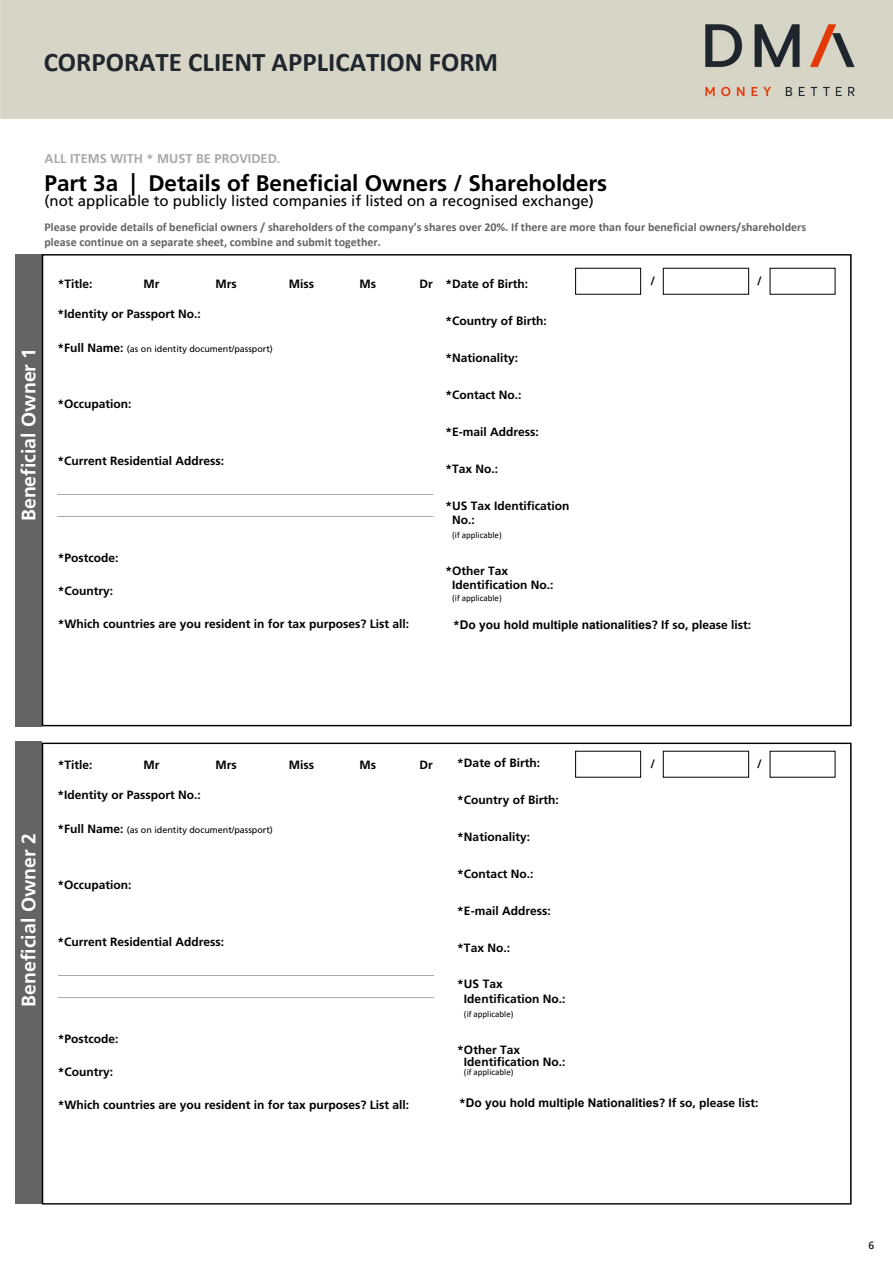
<style>
.page{position:relative;width:893px;height:1263px;background:#fff}
.page>*{position:absolute;margin:0;border:0;box-sizing:border-box;transform-origin:0 0}
.t1{font:700 27px "Calibri";color:#1f262e}
.t2{font:700 22.5px "Frutiger LT";color:#000}
.t3{font:700 19.5px "Frutiger LT";color:#fff}
.t4{font:15px "Frutiger LT";color:#000}
.t5{font:700 12.75px "Frutiger LT";color:#a7a9ac}
.t6{font:700 12px/14.2px "Frutiger LT Std";color:#000}
.t7{font:700 12px "Frutiger LT";color:#000}
.t8{font:700 12px/14.4px "Calibri";color:#636466}
.t9{font:700 12px "Arial";color:#000}
.t10{font:10.5px "Frutiger LT";color:#000}
.t11{font:9px "Frutiger LT";color:#000}
.t12{font:9px "Calibri";color:#000}
.s1{font-family:"Frutiger LT Std"}
.s2{font-weight:700;font-size:12px}
.s3{font-family:"Frutiger LT"}
</style>
<div class="page">
<hr style="left:58px;top:975px;width:376px;height:1px;background:#a7a9ac">
<hr style="left:58px;top:997px;width:376px;height:1px;background:#a7a9ac">
<hr style="left:57px;top:494px;width:376px;height:1px;background:#a7a9ac">
<hr style="left:57px;top:516px;width:376px;height:1px;background:#a7a9ac">
<div style="left:15px;top:254px;width:27px;height:472px;background:#636466"></div>
<div style="left:15px;top:742px;width:27px;height:462px;background:#636466"></div>
<div style="left:575px;top:268px;width:66px;height:27px;border:1px solid #000"></div>
<div style="left:575px;top:751px;width:66px;height:26px;border:1px solid #000"></div>
<div style="left:0;top:0;width:892px;height:119px;background:#d7d5c6"></div>
<h1 class="t1" style="left:44px;top:43px;width:456px">CORPORATE CLIENT APPLICATION FORM</h1>
<h3 class="t3" style="left:17px;top:521px;width:175px;rotate:-90deg">Beneficial Owner 1</h3>
<p class="t5" style="left:45px;top:151px;width:237px">ALL ITEMS WITH * MUST BE PROVIDED.</p>
<h2 class="t2" style="left:45px;top:170px;width:564px">Part 3<span class="s1">a</span> | Details of Beneficial Owners / Shareholders</h2>
<p class="t4" style="left:45px;top:192px;width:551px">(not applicable to publicly listed companies if listed on a recognised exchange)</p>
<p class="t8" style="left:45px;top:220px;width:763px">Please provide details of beneficial owners / shareholders of the company’s shares over 20%. If there are more than four beneficial owners/shareholders please continue on a separate sheet, combine and submit together.</p>
<p class="t7" style="left:58px;top:277px;width:36px">*Title:</p>
<p class="t7" style="left:143px;top:277px;width:17px">Mr</p>
<p class="t7" style="left:215px;top:277px;width:23px">Mrs</p>
<p class="t7" style="left:289px;top:277px;width:27px">Miss</p>
<p class="t7" style="left:359px;top:277px;width:18px">Ms</p>
<p class="t7" style="left:419px;top:277px;width:15px">Dr</p>
<p class="t7" style="left:58px;top:307px;width:145px">*Identity or Passport No.:</p>
<p class="t11" style="left:58px;top:343px;width:217px"><span class="s2">*Full Name:</span> (as on identity document/passport)</p>
<p class="t7" style="left:650px;top:273px;width:6px">/</p>
<p class="t7" style="left:757px;top:273px;width:6px">/</p>
<p class="t6" style="left:446px;top:277px;width:84px"><span class="s3">*</span>Date of Birth:</p>
<p class="t6" style="left:446px;top:314px;width:103px"><span class="s3">*</span>Country of Birth:</p>
<p class="t6" style="left:446px;top:351px;width:74px"><span class="s3">*</span>Nationality:</p>
<p class="t6" style="left:446px;top:388px;width:78px"><span class="s3">*</span>Contact No.:</p>
<p class="t6" style="left:446px;top:424px;width:95px"><span class="s3">*</span>E-mail Address:</p>
<p class="t6" style="left:446px;top:461px;width:54px"><span class="s3">*</span>Tax No.:</p>
<p class="t6" style="left:452px;top:498px;width:119px;text-indent:-7px"><span class="s3">*</span>US Tax Identification<br>No.:</p>
<p class="t12" style="left:452px;top:528px;width:51px">(if applicable)</p>
<p class="t6" style="left:452px;top:564px;width:103px;text-indent:-7px"><span class="s3">*</span>Other Tax<br>Identification No.:</p>
<p class="t12" style="left:452px;top:591px;width:51px">(if applicable)</p>
<p class="t9" style="left:453px;top:616px;width:300px"><span class="s1">*</span>Do you hold multiple nationalities<span class="s1">? If so, please list:</span></p>
<p class="t7" style="left:58px;top:397px;width:76px">*Occupation:</p>
<p class="t7" style="left:58px;top:454px;width:168px">*Current Residential Address:</p>
<p class="t7" style="left:58px;top:551px;width:62px">*Postcode:</p>
<p class="t7" style="left:58px;top:584px;width:57px">*Country:</p>
<p class="t6" style="left:58px;top:617px;width:353px"><span class="s3">*</span>Which countries are you resident in for tax purposes? List all:</p>
<h3 class="t3" style="left:17px;top:1007px;width:175px;rotate:-90deg">Beneficial Owner 2</h3>
<p class="t7" style="left:58px;top:758px;width:36px">*Title:</p>
<p class="t7" style="left:143px;top:758px;width:17px">Mr</p>
<p class="t7" style="left:215px;top:758px;width:23px">Mrs</p>
<p class="t7" style="left:289px;top:758px;width:27px">Miss</p>
<p class="t7" style="left:359px;top:758px;width:18px">Ms</p>
<p class="t7" style="left:419px;top:758px;width:15px">Dr</p>
<p class="t7" style="left:58px;top:788px;width:145px">*Identity or Passport No.:</p>
<p class="t11" style="left:58px;top:824px;width:217px"><span class="s2">*Full Name:</span> (as on identity document/passport)</p>
<p class="t7" style="left:58px;top:878px;width:76px">*Occupation:</p>
<p class="t7" style="left:58px;top:935px;width:168px">*Current Residential Address:</p>
<p class="t7" style="left:58px;top:1032px;width:62px">*Postcode:</p>
<p class="t7" style="left:58px;top:1065px;width:57px">*Country:</p>
<p class="t6" style="left:58px;top:1097px;width:353px"><span class="s3">*</span>Which countries are you resident in for tax purposes? List all:</p>
<p class="t7" style="left:457px;top:756px;width:84px">*Date of Birth:</p>
<p class="t7" style="left:457px;top:793px;width:103px">*Country of Birth:</p>
<p class="t7" style="left:457px;top:829px;width:74px">*Nationality:</p>
<p class="t6" style="left:457px;top:866px;width:78px"><span class="s3">*</span>Contact No.:</p>
<p class="t7" style="left:457px;top:903px;width:95px">*E-mail Address:</p>
<p class="t6" style="left:457px;top:940px;width:54px"><span class="s3">*</span>Tax No.:</p>
<p class="t6" style="left:464px;top:977px;width:103px;text-indent:-7px"><span class="s3">*</span>US Tax<br>Identification No.:</p>
<p class="t12" style="left:464px;top:1008px;width:51px">(if applicable)</p>
<p class="t6" style="left:464px;top:1044px;width:103px;line-height:11.9px;text-indent:-7px"><span class="s3">*</span>Other Tax<br>Identification No.:</p>
<p class="t12" style="left:464px;top:1066px;width:51px">(if applicable)</p>
<p class="t9" style="left:459px;top:1094px;width:301px"><span class="s1">*</span>Do you hold multiple Nationalities<span class="s1">? If so, please list</span><span class="s3">:</span></p>
<p class="t7" style="left:650px;top:756px;width:6px">/</p>
<p class="t7" style="left:757px;top:756px;width:6px">/</p>
<p class="t10" style="left:868px;top:1239px;width:7px">6</p>
</div>
